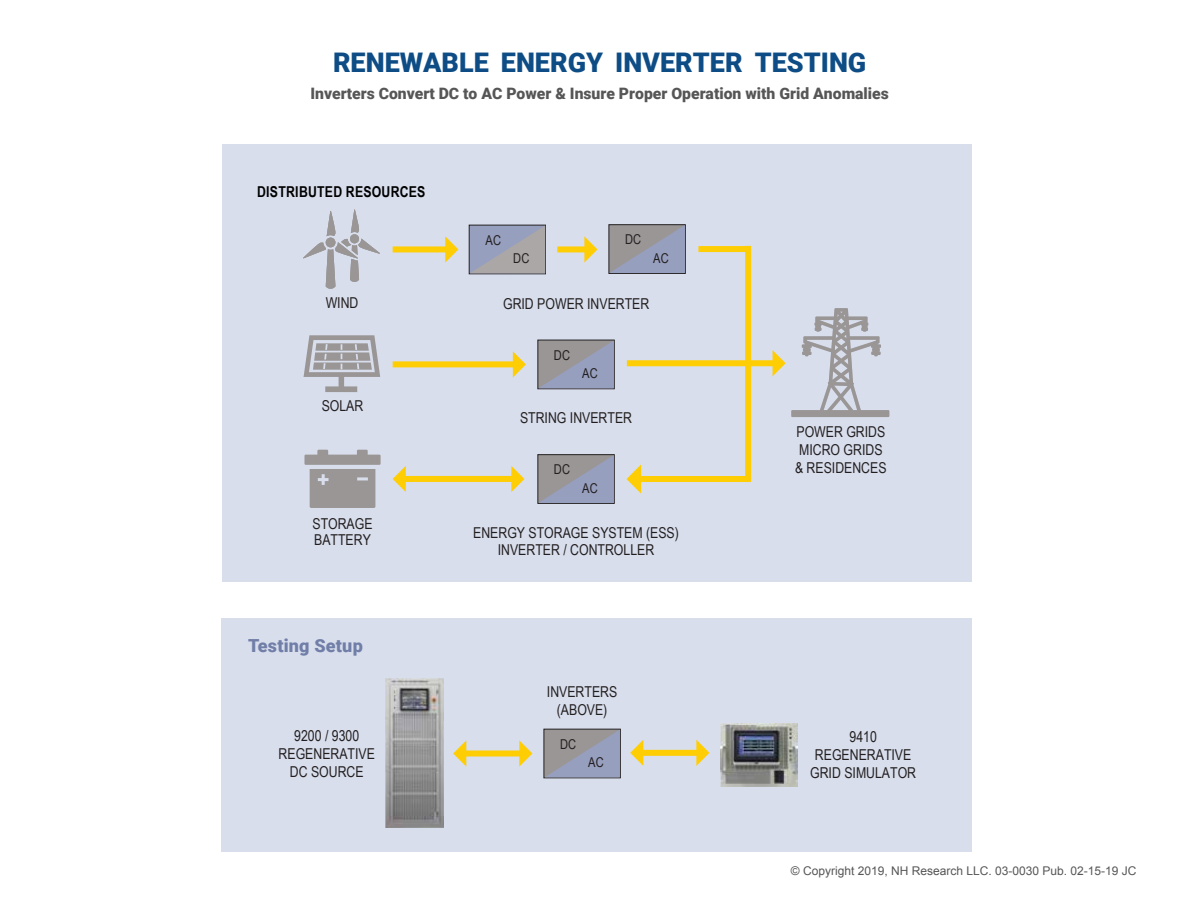
<style>
.page{position:relative;width:1188px;height:918px;background:#fff}
.page>*{position:absolute;margin:0;border:0;box-sizing:border-box;transform-origin:0 0}
.t1{font:900 27px "Roboto";color:#0d4c85}
.t2{font:900 18px "Roboto";letter-spacing:.01em;color:#707ea8}
.t3{font:900 15.75px "Roboto";color:#565656}
.t4{font:15px/18px "Arial Narrow";color:#231f20;text-align:center}
.t5{font:700 15px "Arial Narrow";letter-spacing:.015em;color:#000}
.t6{font:13.65px "Arial Narrow";color:#231f20}
.t7{font:12px "Arial";color:#565656}
</style>
<div class="page">
<div style="left:223px;top:144px;width:749px;height:437px;background:#d8deec"></div>
<div style="left:627px;top:360px;width:147px;height:6px;background:#ffcd03"></div>
<div style="left:698px;top:246px;width:53px;height:6px;background:#ffcd03"></div>
<div style="left:639px;top:476px;width:112px;height:6px;background:#ffcd03"></div>
<svg style="left:627px;top:464px;width:14px;height:30px"></svg>
<div style="left:745px;top:246px;width:6px;height:235px;background:#ffcd03"></div>
<svg style="left:537px;top:340px;width:78px;height:49px;background:#9395a4"></svg>
<svg style="left:773px;top:308px;width:116px;height:109px"></svg>
<svg style="left:609px;top:224px;width:77px;height:50px;background:#9294a3"></svg>
<svg style="left:469px;top:225px;width:77px;height:49px;background:#9c9ead"></svg>
<div style="left:557px;top:246px;width:29px;height:6px;background:#ffcd03"></div>
<svg style="left:584px;top:236px;width:14px;height:27px"></svg>
<div style="left:393px;top:246px;width:54px;height:6px;background:#ffcd03"></div>
<svg style="left:445px;top:236px;width:13px;height:27px"></svg>
<div style="left:393px;top:361px;width:122px;height:6px;background:#ffcd03"></div>
<svg style="left:513px;top:351px;width:13px;height:27px"></svg>
<div style="left:404px;top:476px;width:109px;height:6px;background:#ffcd03"></div>
<svg style="left:393px;top:466px;width:13px;height:26px"></svg>
<svg style="left:511px;top:466px;width:13px;height:26px"></svg>
<svg style="left:537px;top:454px;width:78px;height:50px;background:#9193a2"></svg>
<svg style="left:303px;top:209px;width:77px;height:80px"></svg>
<svg style="left:304px;top:335px;width:76px;height:57px"></svg>
<svg style="left:304px;top:450px;width:77px;height:58px"></svg>
<div style="left:222px;top:618px;width:750px;height:233px;background:#d8deec"></div>
<div style="left:465px;top:751px;width:56px;height:6px;background:#ffcd03"></div>
<svg style="left:453px;top:740px;width:13px;height:27px"></svg>
<svg style="left:519px;top:740px;width:13px;height:27px"></svg>
<img style="left:386px;top:679px;width:57px;height:149px">
<img style="left:720px;top:723px;width:77px;height:64px">
<svg style="left:544px;top:729px;width:77px;height:49px;background:#9496a5"></svg>
<div style="left:642px;top:750px;width:56px;height:6px;background:#ffcd03"></div>
<svg style="left:630px;top:740px;width:13px;height:26px"></svg>
<svg style="left:696px;top:740px;width:13px;height:26px"></svg>
<h1 class="t1" style="left:333px;top:44px;width:535px">RENEWABLE ENERGY INVERTER TESTING</h1>
<p class="t3" style="left:311px;top:83px;width:580px">Inverters Convert DC to AC Power &amp; Insure Proper Operation with Grid Anomalies</p>
<p class="t5" style="left:257px;top:181px;width:170px">DISTRIBUTED RESOURCES</p>
<p class="t4" style="left:326px;top:294px;width:34px">WIND</p>
<p class="t4" style="left:322px;top:397px;width:43px">SOLAR</p>
<p class="t4" style="left:312px;top:514px;width:62px;line-height:16.5px;text-align:left">STORAGE<br>BATTERY</p>
<p class="t2" style="left:248px;top:633px;width:116px">Testing Setup</p>
<p class="t6" style="left:486px;top:230px;width:17px">AC</p>
<p class="t6" style="left:513px;top:249px;width:18px">DC</p>
<p class="t6" style="left:625px;top:230px;width:18px">DC</p>
<p class="t6" style="left:653px;top:248px;width:17px">AC</p>
<p class="t4" style="left:503px;top:294px;width:148px">GRID POWER INVERTER</p>
<p class="t6" style="left:554px;top:345px;width:18px">DC</p>
<p class="t6" style="left:582px;top:364px;width:17px">AC</p>
<p class="t4" style="left:520px;top:409px;width:114px">STRING INVERTER</p>
<p class="t6" style="left:554px;top:460px;width:18px">DC</p>
<p class="t6" style="left:582px;top:478px;width:17px">AC</p>
<p class="t4" style="left:473px;top:524px;width:207px;line-height:16.5px">ENERGY STORAGE SYSTEM (ESS)<br>INVERTER / CONTROLLER</p>
<p class="t4" style="left:547px;top:682px;width:72px">INVERTERS (ABOVE)</p>
<p class="t4" style="left:795px;top:422px;width:93px;text-align:left">POWER GRIDS<br>MICRO GRIDS &amp; RESIDENCES</p>
<p class="t4" style="left:279px;top:726px;width:98px">9200 / 9300<br>REGENERATIVE<br>DC SOURCE</p>
<p class="t4" style="left:810px;top:728px;width:107px">9410<br>REGENERATIVE<br>GRID SIMULATOR</p>
<p class="t6" style="left:560px;top:734px;width:18px">DC</p>
<p class="t6" style="left:588px;top:753px;width:17px">AC</p>
<p class="t7" style="left:791px;top:863px;width:347px">© Copyright 2019, NH Research LLC. 03-0030 Pub. 02-15-19 JC</p>
</div>
